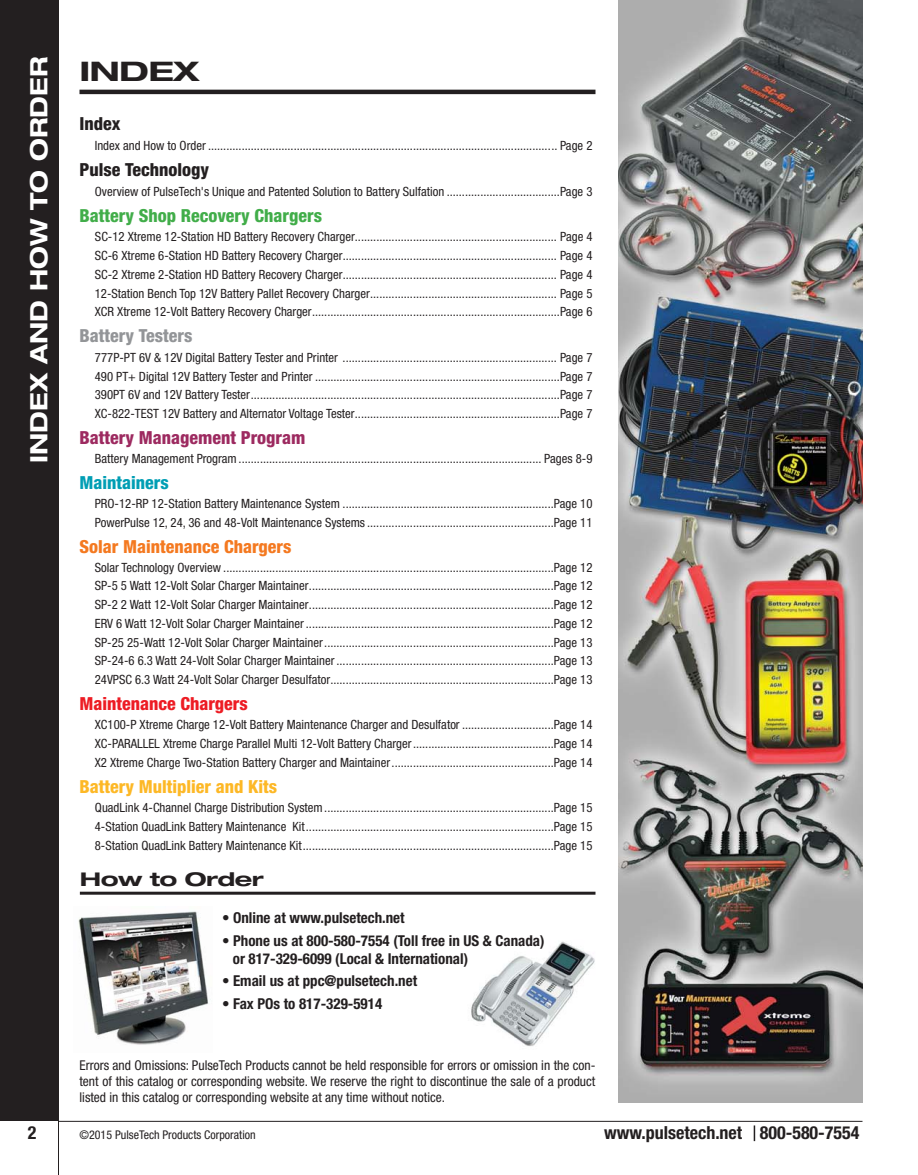
<style>
.page{position:relative;width:918px;height:1175px;background:#fff}
.page>*{position:absolute;margin:0;border:0;box-sizing:border-box;transform-origin:0 0}
.t1{font:700 expanded 27px "Helvetica Neue";letter-spacing:-.025em;color:#231f20;scale:1.22 1}
.t2{font:700 expanded 24px "Helvetica Neue";color:#fff}
.t3{font:700 expanded 18.9px "Helvetica Neue";letter-spacing:-.025em;color:#231f20;scale:1.22 1}
.t4{font:700 condensed 18px "Helvetica Neue";color:#231f20}
.t5{font:800 condensed 18px "Helvetica Neue";color:#41ad49}
.t6{font:800 condensed 18px "Helvetica Neue";color:#9d2a60}
.t7{font:800 condensed 18px "Helvetica Neue";color:#f47920}
.t8{font:800 condensed 18px "Helvetica Neue";color:#fdb826}
.t9{font:800 condensed 18px "Helvetica Neue";color:#231f20}
.t10{font:800 condensed 18px "Helvetica Neue";color:#ed1c24}
.t11{font:800 condensed 18px "Helvetica Neue";color:#939598}
.t12{font:800 condensed 18px "Helvetica Neue";color:#009eb4}
.t13{font:700 condensed 15px/18px "Helvetica Neue";color:#231f20}
.t14{font:condensed 13.5px/16.2px "Helvetica Neue";color:#231f20;text-align:justify}
.t15{font:condensed 12.75px/18.8px "Helvetica Neue";color:#231f20;text-align:justify}
.t16{font:condensed 12px "Helvetica Neue";color:#231f20}
</style>
<div class="page">
<hr style="left:58px;top:1120px;width:804px;height:1px;background:#231f20">
<svg style="left:754px;top:1125px;width:1px;height:16px"></svg>
<div style="left:0;top:0;width:59px;height:1120px;background:#231f20"></div>
<hr style="left:80px;top:90px;width:516px;height:4px;background:#231f20">
<hr style="left:58px;top:0;width:1px;height:1174px;background:#231f20">
<img style="left:471px;top:941px;width:124px;height:105px">
<hr style="left:80px;top:891px;width:516px;height:3px;background:#231f20">
<img style="left:78px;top:911px;width:131px;height:134px">
<img style="left:618px;top:0;width:244px;height:1102px">
<h2 class="t2" style="left:30px;top:463px;width:407px;rotate:-90deg">INDEX AND HOW TO ORDER</h2>
<h3 class="t4" style="left:28px;top:1126px;width:10px">2</h3>
<h1 class="t1" style="left:80px;top:61px;width:100px">INDEX</h1>
<h3 class="t9" style="left:80px;top:117px;width:43px">Index</h3>
<p class="t15" style="left:95px;top:137px;width:499px">Index and How to Order .................................................................................................................. Page 2</p>
<h3 class="t9" style="left:80px;top:163px;width:131px">Pulse Technology</h3>
<p class="t15" style="left:95px;top:183px;width:499px">Overview of PulseTech's Unique and Patented Solution to Battery Sulfation .....................................Page 3</p>
<h3 class="t5" style="left:80px;top:209px;width:244px">Battery Shop Recovery Chargers</h3>
<p class="t15" style="left:95px;top:228px;width:499px">SC-12 Xtreme 12-Station HD Battery Recovery Charger.................................................................. Page 4<br>SC-6 Xtreme 6-Station HD Battery Recovery Charger ...................................................................... Page 4<br>SC-2 Xtreme 2-Station HD Battery Recovery Charger ...................................................................... Page 4<br>12-Station Bench Top 12V Battery Pallet Recovery Charger ............................................................. Page 5<br>XCR Xtreme 12-Volt Battery Recovery Charger .................................................................................Page 6</p>
<h3 class="t11" style="left:80px;top:329px;width:114px">Battery Testers</h3>
<p class="t15" style="left:95px;top:349px;width:499px">777P-PT 6V &amp; 12V Digital Battery Tester and Printer ...................................................................... Page 7<br>490 PT+ Digital 12V Battery Tester and Printer ................................................................................Page 7<br>390PT 6V and 12V Battery Tester .....................................................................................................Page 7<br>XC-822-TEST 12V Battery and Alternator Voltage Tester ...................................................................Page 7</p>
<h3 class="t6" style="left:80px;top:431px;width:227px">Battery Management Program</h3>
<p class="t15" style="left:95px;top:450px;width:499px">Battery Management Program ................................................................................................... Pages 8-9</p>
<h3 class="t12" style="left:80px;top:476px;width:91px">Maintainers</h3>
<p class="t15" style="left:95px;top:495px;width:499px">PRO-12-RP 12-Station Battery Maintenance System .....................................................................Page 10<br>PowerPulse 12, 24, 36 and 48-Volt Maintenance Systems .............................................................Page 11</p>
<h3 class="t7" style="left:80px;top:540px;width:214px">Solar Maintenance Chargers</h3>
<p class="t15" style="left:95px;top:559px;width:499px">Solar Technology Overview ............................................................................................................Page 12<br>SP-5 5 Watt 12-Volt Solar Charger Maintainer ................................................................................Page 12<br>SP-2 2 Watt 12-Volt Solar Charger Maintainer ................................................................................Page 12<br>ERV 6 Watt 12-Volt Solar Charger Maintainer .................................................................................Page 12<br>SP-25 25-Watt 12-Volt Solar Charger Maintainer ...........................................................................Page 13<br>SP-24-6 6.3 Watt 24-Volt Solar Charger Maintainer .......................................................................Page 13<br>24VPSC 6.3 Watt 24-Volt Solar Charger Desulfator .........................................................................Page 13</p>
<h3 class="t10" style="left:80px;top:697px;width:170px">Maintenance Chargers</h3>
<p class="t15" style="left:95px;top:716px;width:499px">XC100-P Xtreme Charge 12-Volt Battery Maintenance Charger and Desulfator ..............................Page 14<br>XC-PARALLEL Xtreme Charge Parallel Multi 12-Volt Battery Charger ..............................................Page 14<br>X2 Xtreme Charge Two-Station Battery Charger and Maintainer .....................................................Page 14</p>
<h3 class="t8" style="left:80px;top:779px;width:199px">Battery Multiplier and Kits</h3>
<p class="t15" style="left:95px;top:799px;width:499px">QuadLink 4-Channel Charge Distribution System ...........................................................................Page 15<br>4-Station QuadLink Battery Maintenance Kit .................................................................................Page 15<br>8-Station QuadLink Battery Maintenance Kit ..................................................................................Page 15</p>
<h3 class="t3" style="left:80px;top:872px;width:152px">How to Order</h3>
<p class="t13" style="left:222px;top:910px;width:184px">• Online at www.pulsetech.net</p>
<p class="t13" style="left:233px;top:933px;width:313px;text-indent:-11px">• Phone us at 800-580-7554 (Toll free in US &amp; Canada) or 817-329-6099 (Local &amp; International)</p>
<p class="t13" style="left:222px;top:973px;width:197px">• Email us at ppc@pulsetech.net</p>
<p class="t13" style="left:222px;top:996px;width:162px">• Fax POs to 817-329-5914</p>
<p class="t14" style="left:80px;top:1058px;width:518px">Errors and Omissions: PulseTech Products cannot be held responsible for errors or omission in the con&shy;tent of this catalog or corresponding website. We reserve the right to discontinue the sale of a product listed in this catalog or corresponding website at any time without notice.</p>
<p class="t16" style="left:80px;top:1130px;width:178px">©2015 PulseTech Products Corporation</p>
<h3 class="t4" style="left:604px;top:1126px;width:257px">www.pulsetech.net 800-580-7554</h3>
</div>
